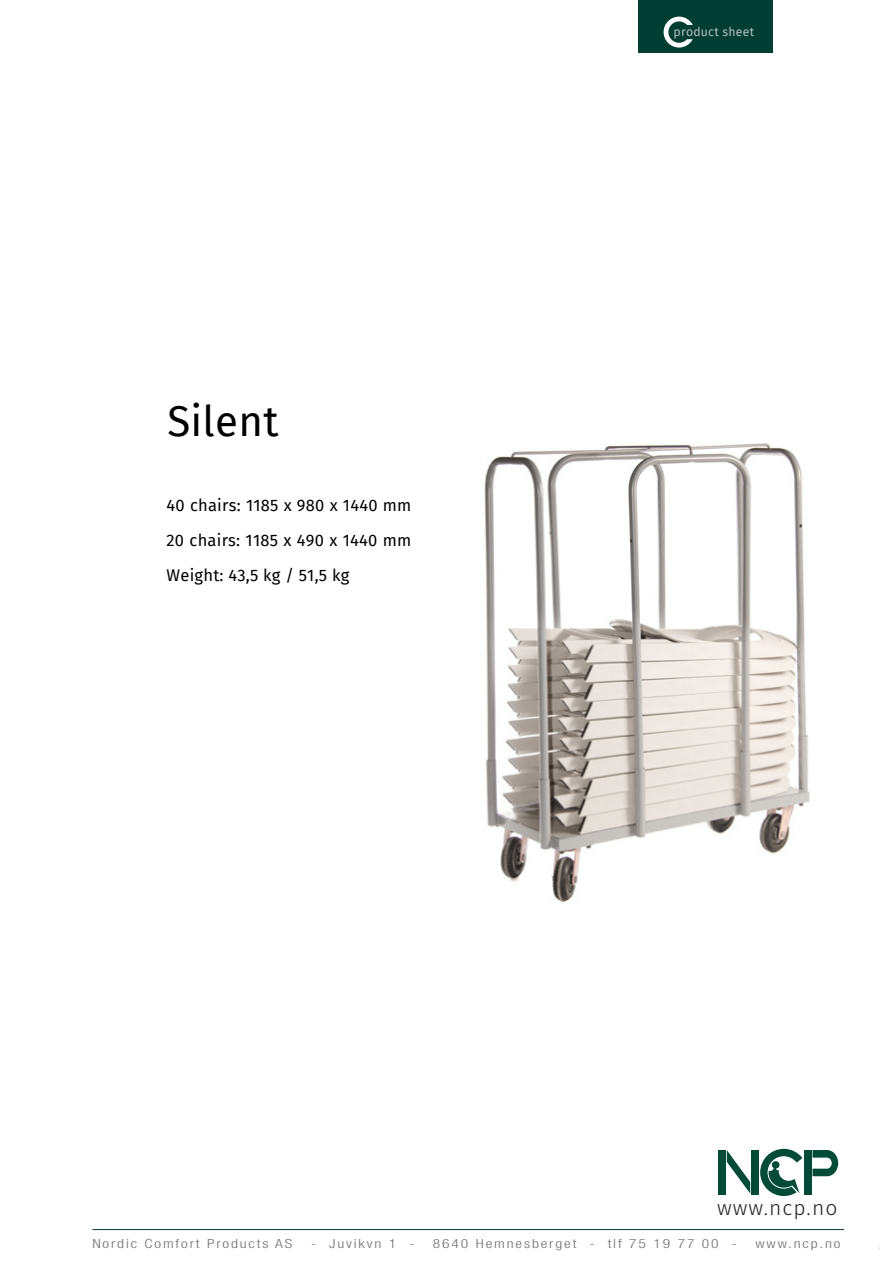
<style>
.page{position:relative;width:893px;height:1263px;background:#fff}
.page>*{position:absolute;margin:0;border:0;box-sizing:border-box;transform-origin:0 0}
.t1{font:42px "Fira Sans";letter-spacing:.005em;color:#000}
.t2{font:300 21px "Fira Sans";letter-spacing:.05em;color:#231f20}
.t3{font:16.5px/34.8px "Fira Sans";letter-spacing:.015em;color:#000;text-align:justify}
.t4{font:300 condensed 12.6px "Helvetica Neue";letter-spacing:.12em;color:#717275;scale:1.24 1}
.t5{font:12.15px "Fira Sans";letter-spacing:.02em;color:#bcbec0}
</style>
<div class="page">
<img style="left:484px;top:443px;width:326px;height:460px">
<div style="left:638px;top:0;width:134px;height:53px;background:#003d33"></div>
<svg style="left:664px;top:17px;width:29px;height:31px"></svg>
<svg style="left:727px;top:1150px;width:23px;height:43px"></svg>
<div style="left:719px;top:1150px;width:7px;height:44px;background:#024b38"></div>
<div style="left:751px;top:1150px;width:7px;height:44px;background:#024b38"></div>
<svg style="left:760px;top:1149px;width:42px;height:47px"></svg>
<div style="left:804px;top:1150px;width:8px;height:44px;background:#024b38"></div>
<svg style="left:812px;top:1150px;width:26px;height:26px"></svg>
<hr style="left:92px;top:1229px;width:752px;height:1px;background:#053b31">
<h1 class="t1" style="left:167px;top:390px;width:113px">Silent</h1>
<h3 class="t3" style="left:167px;top:488px;width:246px">40 chairs: 1185 x 980 x 1440 mm 20 chairs: 1185 x 490 x 1440 mm Weight: 43,5 kg / 51,5 kg</h3>
<p class="t5" style="left:673px;top:22px;width:82px">product sheet</p>
<h2 class="t2" style="left:717px;top:1193px;width:122px">www.ncp.no</h2>
<p class="t4" style="left:92px;top:1237px;width:163px">Nordic Comfort Products AS</p>
<p class="t4" style="left:311px;top:1237px;width:85px">- Juvikvn 1 -</p>
<p class="t4" style="left:433px;top:1237px;width:247px">8640 Hemnesberget - tlf 75 19 77 00 -</p>
<p class="t4" style="left:756px;top:1237px;width:70px">www.ncp.no</p>
</div>
